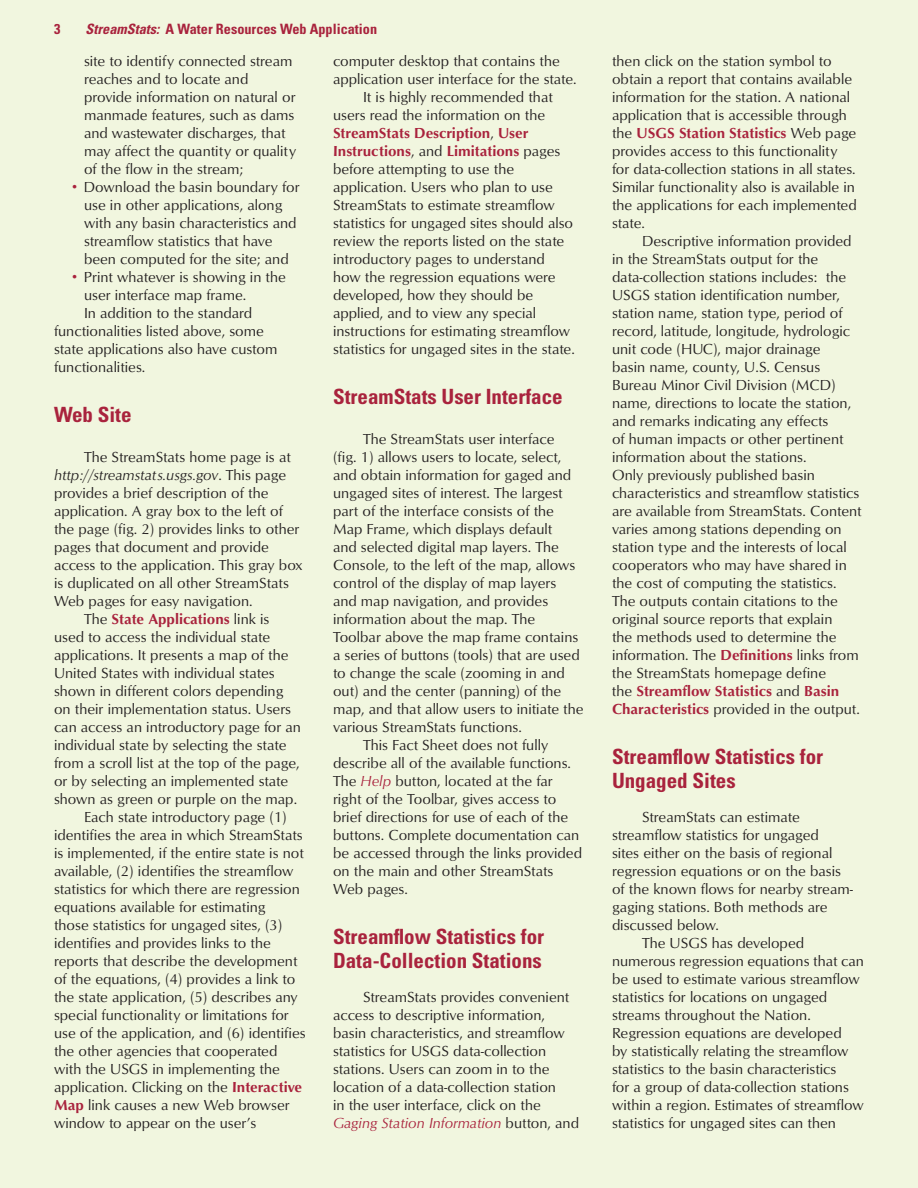
<style>
.page{position:relative;width:918px;height:1188px;background:#f1f6df}
.page>*{position:absolute;margin:0;border:0;box-sizing:border-box;transform-origin:0 0}
.Headline{font:700 condensed 21px/24px "Univers";color:#a9233d}
.Body_Text{font:15px/18px "Optimum Roman DTC";color:#231f20}
.Bullet{font:15px/18px "Optimum Roman DTC";color:#231f20}
.t1{font:700 condensed 14.25px "Univers";color:#a9233d}
.s1{font-style:italic}
.s2{font-size:18.75px;color:#a9233d}
.s3{font-family:"Optimum Roman Italic DTC"}
.s4{font-family:"Optimum Bold DTC";color:#a9233d}
.s5{font-family:"Optimum Roman Italic DTC";color:#a9233d}
</style>
<div class="page">
<p class="t1" style="left:54px;top:20px;width:8px">3</p>
<p class="t1" style="left:86px;top:20px;width:293px"><span class="s1">StreamStats:</span> A Water Resources Web Application</p>
<p class="Bullet" style="left:84px;top:52px;width:214px">site to identify connected stream reaches and to locate and provide information on natural or manmade features, such as dams and wastewater discharges, that may affect the quantity or quality of the flow in the stream;</p>
<p class="Bullet" style="left:84px;top:178px;width:217px;text-indent:-15px"><span class="s2">•</span> Download the basin boundary for use in other applications, along with any basin characteristics and streamflow statistics that have been computed for the site; and</p>
<p class="Bullet" style="left:84px;top:268px;width:203px;text-indent:-15px"><span class="s2">•</span> Print whatever is showing in the user interface map frame.</p>
<p class="Body_Text" style="left:54px;top:304px;width:225px;text-indent:30px">In addition to the standard functionalities listed above, some state applications also have custom functionalities.</p>
<p class="Headline" style="left:54px;top:402px;width:79px">Web Site</p>
<p class="Body_Text" style="left:54px;top:448px;width:250px;text-indent:30px">The StreamStats home page is at <span class="s3">http://streamstats.usgs.gov</span>. This page provides a brief description of the application. A gray box to the left of the page (fig. 2) provides links to other pages that document and provide access to the application. This gray box is duplicated on all other StreamStats Web pages for easy navigation.</p>
<p class="Body_Text" style="left:54px;top:610px;width:249px;text-indent:30px">The <span class="s4">State Applications</span> link is used to access the individual state applications. It presents a map of the United States with individual states shown in different colors depending on their implementation status. Users can access an introductory page for an individual state by selecting the state from a scroll list at the top of the page, or by selecting an implemented state shown as green or purple on the map.</p>
<p class="Body_Text" style="left:54px;top:808px;width:253px;text-indent:30px">Each state introductory page (1) identifies the area in which StreamStats is implemented, if the entire state is not available, (2) identifies the streamflow statistics for which there are regression equations available for estimating<br>those statistics for ungaged sites, (3) identifies and provides links to the reports that describe the development of the equations, (4) provides a link to the state application, (5) describes any special functionality or limitations for use of the application, and (6) identifies the other agencies that cooperated with the USGS in implementing the application. Clicking on the <span class="s4">Interactive Map</span> link causes a new Web browser window to appear on the user’s</p>
<p class="Body_Text" style="left:333px;top:52px;width:245px">computer desktop that contains the application user interface for the state.</p>
<p class="Body_Text" style="left:333px;top:88px;width:243px;text-indent:30px">It is highly recommended that users read the information on the <span class="s4">StreamStats Description</span>, <span class="s4">User Instructions</span>, and <span class="s4">Limitations</span> pages before attempting to use the application. Users who plan to use StreamStats to estimate streamflow statistics for ungaged sites should also review the reports listed on the state introductory pages to understand how the regression equations were developed, how they should be applied, and to view any special instructions for estimating streamflow statistics for ungaged sites in the state.</p>
<p class="Headline" style="left:333px;top:384px;width:231px">StreamStats User Interface</p>
<p class="Body_Text" style="left:333px;top:430px;width:252px;text-indent:30px">The StreamStats user interface<br>(fig. 1) allows users to locate, select, and obtain information for gaged and ungaged sites of interest. The largest part of the interface consists of the Map Frame, which displays default<br>and selected digital map layers. The Console, to the left of the map, allows control of the display of map layers and map navigation, and provides information about the map. The Toolbar above the map frame contains a series of buttons (tools) that are used to change the scale (zooming in and out) and the center (panning) of the map, and that allow users to initiate the various StreamStats functions.</p>
<p class="Body_Text" style="left:333px;top:736px;width:251px;text-indent:30px">This Fact Sheet does not fully describe all of the available functions.<br>The <span class="s5">Help</span> button, located at the far right of the Toolbar, gives access to brief directions for use of each of the buttons. Complete documentation can be accessed through the links provided on the main and other StreamStats Web pages.</p>
<p class="Headline" style="left:333px;top:924px;width:213px">Streamflow Statistics for<br>Data-Collection Stations</p>
<p class="Body_Text" style="left:333px;top:988px;width:248px;text-indent:30px">StreamStats provides convenient access to descriptive information, basin characteristics, and streamflow statistics for USGS data-collection stations. Users can zoom in to the location of a data-collection station<br>in the user interface, click on the <span class="s5">Gaging Station Information</span> button, and</p>
<p class="Body_Text" style="left:612px;top:52px;width:246px">then click on the station symbol to obtain a report that contains available information for the station. A national application that is accessible through the <span class="s4">USGS Station Statistics</span> Web page provides access to this functionality for data-collection stations in all states.<br>Similar functionality also is available in the applications for each implemented state.</p>
<p class="Body_Text" style="left:612px;top:232px;width:251px;text-indent:30px">Descriptive information provided in the StreamStats output for the data-collection stations includes: the USGS station identification number, station name, station type, period of record, latitude, longitude, hydrologic unit code (HUC), major drainage<br>basin name, county, U.S. Census Bureau Minor Civil Division (MCD) name, directions to locate the station, and remarks indicating any effects<br>of human impacts or other pertinent information about the stations.<br>Only previously published basin characteristics and streamflow statistics are available from StreamStats. Content varies among stations depending on station type and the interests of local cooperators who may have shared in the cost of computing the statistics.<br>The outputs contain citations to the original source reports that explain<br>the methods used to determine the information. The <span class="s4">Definitions</span> links from the StreamStats homepage define<br>the <span class="s4">Streamflow Statistics</span> and <span class="s4">Basin Characteristics</span> provided in the output.</p>
<p class="Headline" style="left:612px;top:744px;width:213px">Streamflow Statistics for<br>Ungaged Sites</p>
<p class="Body_Text" style="left:612px;top:808px;width:243px;text-indent:30px">StreamStats can estimate streamflow statistics for ungaged<br>sites either on the basis of regional regression equations or on the basis of the known flows for nearby stream&shy;gaging stations. Both methods are discussed below.</p>
<p class="Body_Text" style="left:612px;top:934px;width:253px;text-indent:30px">The USGS has developed numerous regression equations that can be used to estimate various streamflow statistics for locations on ungaged streams throughout the Nation.<br>Regression equations are developed<br>by statistically relating the streamflow statistics to the basin characteristics<br>for a group of data-collection stations within a region. Estimates of streamflow statistics for ungaged sites can then</p>
</div>
